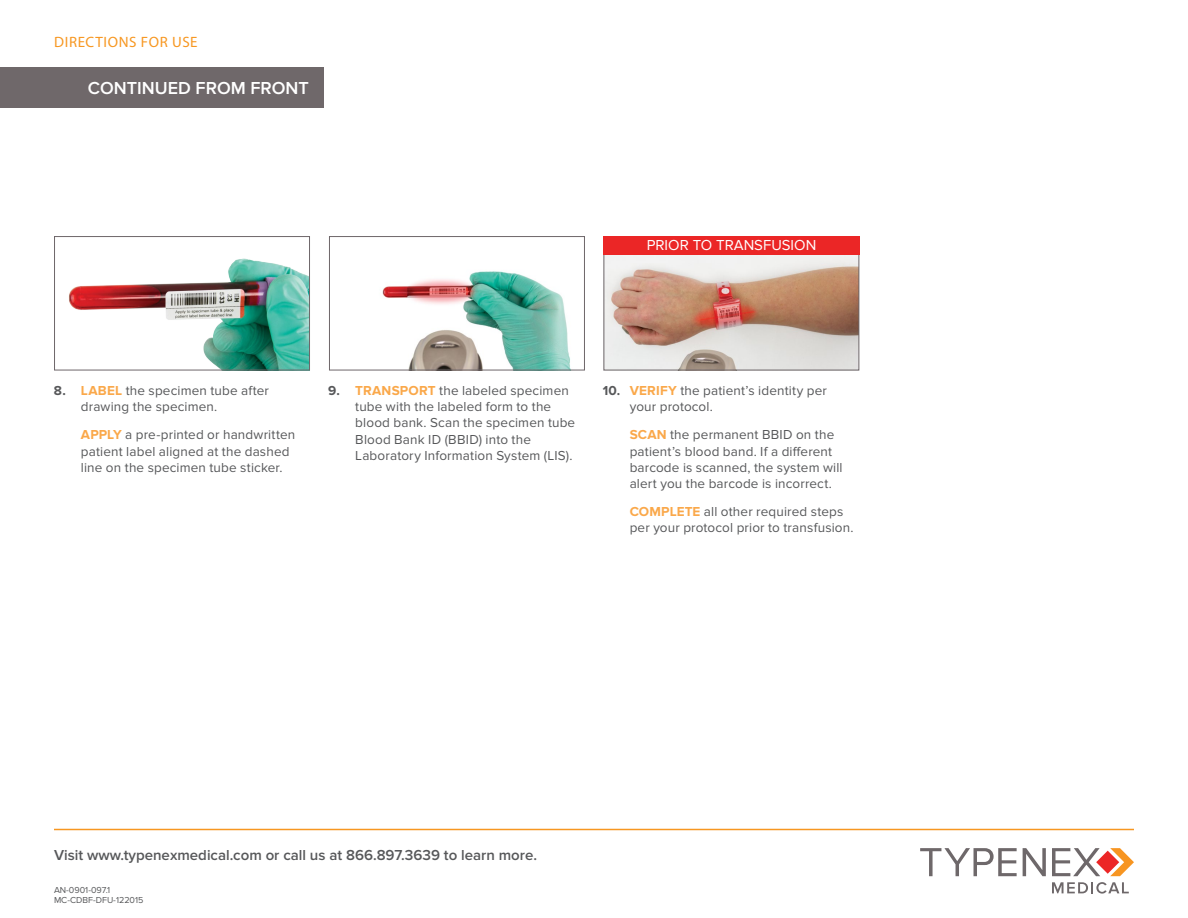
<style>
.page{position:relative;width:1188px;height:918px;background:#fff}
.page>*{position:absolute;margin:0;border:0;box-sizing:border-box;transform-origin:0 0}
.t1{font:600 18px "Proxima Nova";color:#fff}
.t2{font:600 15px "Proxima Nova";color:#57585a}
.t3{font:15px "Proxima Nova";color:#fff}
.t4{font:15px "Myriad Pro";letter-spacing:.045em;color:#f79721}
.t5{font:13.5px/16.2px "Proxima Nova";letter-spacing:.01em;color:#57585a}
.t6{font:9px "Proxima Nova";color:#57585a}
.s1{font-weight:700}
.s2{font-weight:700;color:#faa84a}
</style>
<div class="page">
<hr style="left:54px;top:829px;width:1080px;height:1px;background:#f79721">
<svg style="left:920px;top:848px;width:97px;height:28px"></svg>
<svg style="left:1023px;top:848px;width:23px;height:28px"></svg>
<svg style="left:1052px;top:882px;width:77px;height:12px"></svg>
<svg style="left:1052px;top:848px;width:82px;height:28px"></svg>
<img style="left:606px;top:255px;width:251px;height:113px">
<div style="left:604px;top:236px;width:255px;height:134px;border:1px solid #6e676a"></div>
<img style="left:382px;top:271px;width:188px;height:97px">
<div style="left:329px;top:236px;width:256px;height:134px;border:1px solid #6e676a"></div>
<img style="left:68px;top:258px;width:240px;height:110px">
<div style="left:54px;top:236px;width:256px;height:134px;border:1px solid #6e676a"></div>
<div style="left:603px;top:236px;width:257px;height:19px;background:#eb2626"></div>
<div style="left:0;top:68px;width:324px;height:40px;background:#6f686a"></div>
<p class="t4" style="left:54px;top:33px;width:145px">DIRECTIONS FOR USE</p>
<p class="t1" style="left:88px;top:78px;width:223px">CONTINUED FROM FRONT</p>
<p class="t3" style="left:647px;top:236px;width:171px">PRIOR TO TRANSFUSION</p>
<p class="t5" style="left:81px;top:383px;width:190px;text-indent:-27px"><span class="s1">8.</span> <span class="s2">LABEL</span> the specimen tube after drawing the specimen.</p>
<p class="t5" style="left:81px;top:427px;width:216px"><span class="s2">APPLY</span> a pre-printed or handwritten patient label aligned at the dashed line on the specimen tube sticker.</p>
<p class="t5" style="left:355px;top:383px;width:221px;text-indent:-27px"><span class="s1">9.</span> <span class="s2">TRANSPORT</span> the labeled specimen tube with the labeled form to the blood bank. Scan the specimen tube Blood Bank ID (BBID) into the Laboratory Information System (LIS).</p>
<p class="t5" style="left:630px;top:383px;width:199px;text-indent:-27px"><span class="s1">10.</span> <span class="s2">VERIFY</span> the patient’s identity per your protocol.</p>
<p class="t5" style="left:630px;top:427px;width:214px"><span class="s2">SCAN</span> the permanent BBID on the patient’s blood band. If a different barcode is scanned, the system will alert you the barcode is incorrect.</p>
<p class="t5" style="left:630px;top:504px;width:225px"><span class="s2">COMPLETE</span> all other required steps per your protocol prior to transfusion.</p>
<p class="t2" style="left:54px;top:846px;width:484px">Visit www.typenexmedical.com or call us at 866.897.3639 to learn more.</p>
<p class="t6" style="left:54px;top:885px;width:58px">AN-0901-097.1</p>
<p class="t6" style="left:54px;top:895px;width:91px">MC-CDBF-DFU-122015</p>
</div>
